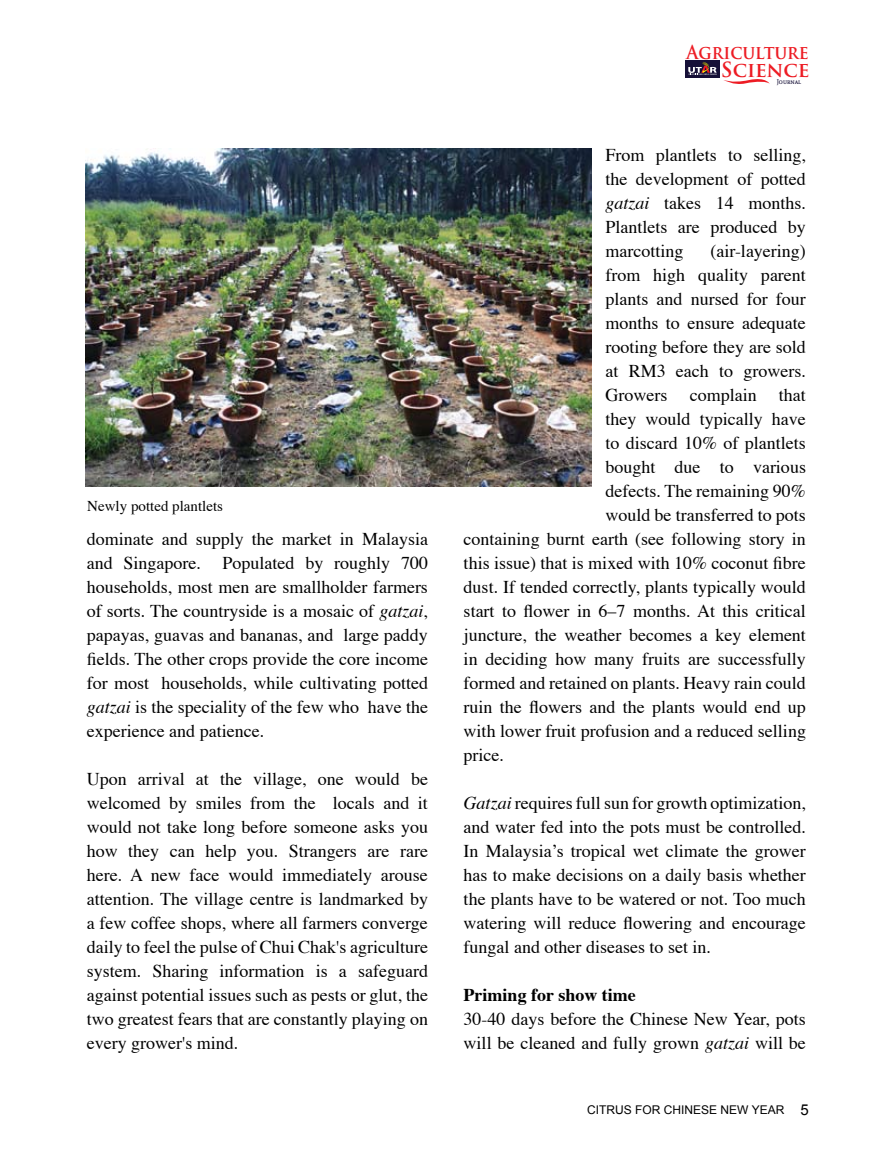
<style>
.page{position:relative;width:893px;height:1170px;background:#fff}
.page>*{position:absolute;margin:0;border:0;box-sizing:border-box;transform-origin:0 0}
.t1{font:700 20.4px "Trajan Pro";color:#ed1c24}
.t2{font:700 18.75px "Trajan Pro";color:#ed1c24;scale:.91 1}
.t3{font:18px/24px "Times";color:#000;text-align:justify}
.t4{font:700 18px "Times";color:#000}
.t5{font:15px "Times";color:#000}
.t6{font:15px "Arial";color:#000}
.t7{font:12px "Arial";color:#000}
.t8{font:6.75px "Andada SC";color:#161038}
.s1{font-style:italic}
</style>
<div class="page">
<svg style="left:723px;top:79px;width:47px;height:5px"></svg>
<div style="left:685px;top:61px;width:34px;height:17px;background:#161038"></div>
<svg style="left:688px;top:62px;width:29px;height:13px"></svg>
<img style="left:85px;top:149px;width:507px;height:337px">
<p class="t5" style="left:87px;top:491px;width:137px">Newly potted plantlets</p>
<p class="t3" style="left:87px;top:525px;width:343px">dominate and supply the market in Malaysia and Singapore. Populated by roughly 700 households, most men are smallholder farmers of sorts. The countryside is a mosaic of <span class="s1">gatzai</span>, papayas, guavas and bananas, and large paddy fields. The other crops provide the core income for most households, while cultivating potted <span class="s1">gatzai</span> is the speciality of the few who have the experience and patience.</p>
<p class="t3" style="left:87px;top:765px;width:343px">Upon arrival at the village, one would be welcomed by smiles from the locals and it would not take long before someone asks you how they can help you. Strangers are rare here. A new face would immediately arouse attention. The village centre is landmarked by a few coffee shops, where all farmers converge daily to feel the pulse of Chui Chak's agriculture system. Sharing information is a safeguard against potential issues such as pests or glut, the two greatest fears that are constantly playing on every grower's mind.</p>
<p class="t2" style="left:686px;top:40px;width:136px">Agriculture</p>
<p class="t1" style="left:721px;top:56px;width:90px">Science</p>
<p class="t8" style="left:777px;top:77px;width:26px">Journal</p>
<p class="t3" style="left:605px;top:141px;width:202px">From plantlets to selling, the development of potted <span class="s1">gatzai</span> takes 14 months.<br>Plantlets are produced by marcotting</p>
<p class="t3" style="left:710px;top:237px;width:97px">(air-layering)</p>
<p class="t3" style="left:605px;top:261px;width:202px">from high quality parent</p>
<p class="t3" style="left:605px;top:285px;width:202px">plants and nursed for four</p>
<p class="t3" style="left:605px;top:309px;width:202px">months to ensure adequate</p>
<p class="t3" style="left:605px;top:333px;width:202px">rooting before they are sold</p>
<p class="t3" style="left:605px;top:357px;width:202px">at RM3 each to growers.</p>
<p class="t3" style="left:605px;top:381px;width:202px">Growers complain that</p>
<p class="t3" style="left:605px;top:405px;width:202px">they would typically have</p>
<p class="t3" style="left:605px;top:429px;width:202px">to discard 10% of plantlets</p>
<p class="t3" style="left:605px;top:453px;width:202px">bought due to various</p>
<p class="t3" style="left:605px;top:477px;width:202px">defects. The remaining 90%</p>
<p class="t3" style="left:605px;top:501px;width:202px">would be transferred to pots</p>
<p class="t3" style="left:464px;top:525px;width:344px">containing burnt earth (see following story in</p>
<p class="t3" style="left:464px;top:549px;width:344px">this issue) that is mixed with 10% coconut fibre</p>
<p class="t3" style="left:464px;top:573px;width:344px">dust. If tended correctly, plants typically would</p>
<p class="t3" style="left:464px;top:597px;width:344px">start to flower in 6–7 months. At this critical</p>
<p class="t3" style="left:464px;top:621px;width:344px">juncture, the weather becomes a key element</p>
<p class="t3" style="left:464px;top:645px;width:344px">in deciding how many fruits are successfully</p>
<p class="t3" style="left:464px;top:669px;width:344px">formed and retained on plants. Heavy rain could</p>
<p class="t3" style="left:464px;top:693px;width:344px">ruin the flowers and the plants would end up</p>
<p class="t3" style="left:464px;top:717px;width:344px">with lower fruit profusion and a reduced selling</p>
<p class="t3" style="left:464px;top:741px;width:42px">price.</p>
<p class="t3" style="left:464px;top:789px;width:344px"><span class="s1">Gatzai</span> requires full sun for growth optimization, and water fed into the pots must be controlled.<br>In Malaysia’s tropical wet climate the grower has to make decisions on a daily basis whether the plants have to be watered or not. Too much watering will reduce flowering and encourage fungal and other diseases to set in.</p>
<p class="t4" style="left:464px;top:977px;width:174px">Priming for show time</p>
<p class="t3" style="left:464px;top:1005px;width:344px">30-40 days before the Chinese New Year, pots will be cleaned and fully grown <span class="s1">gatzai</span> will be</p>
<p class="t7" style="left:587px;top:1102px;width:199px">CITRUS FOR CHINESE NEW YEAR</p>
<p class="t6" style="left:800px;top:1100px;width:10px">5</p>
</div>
